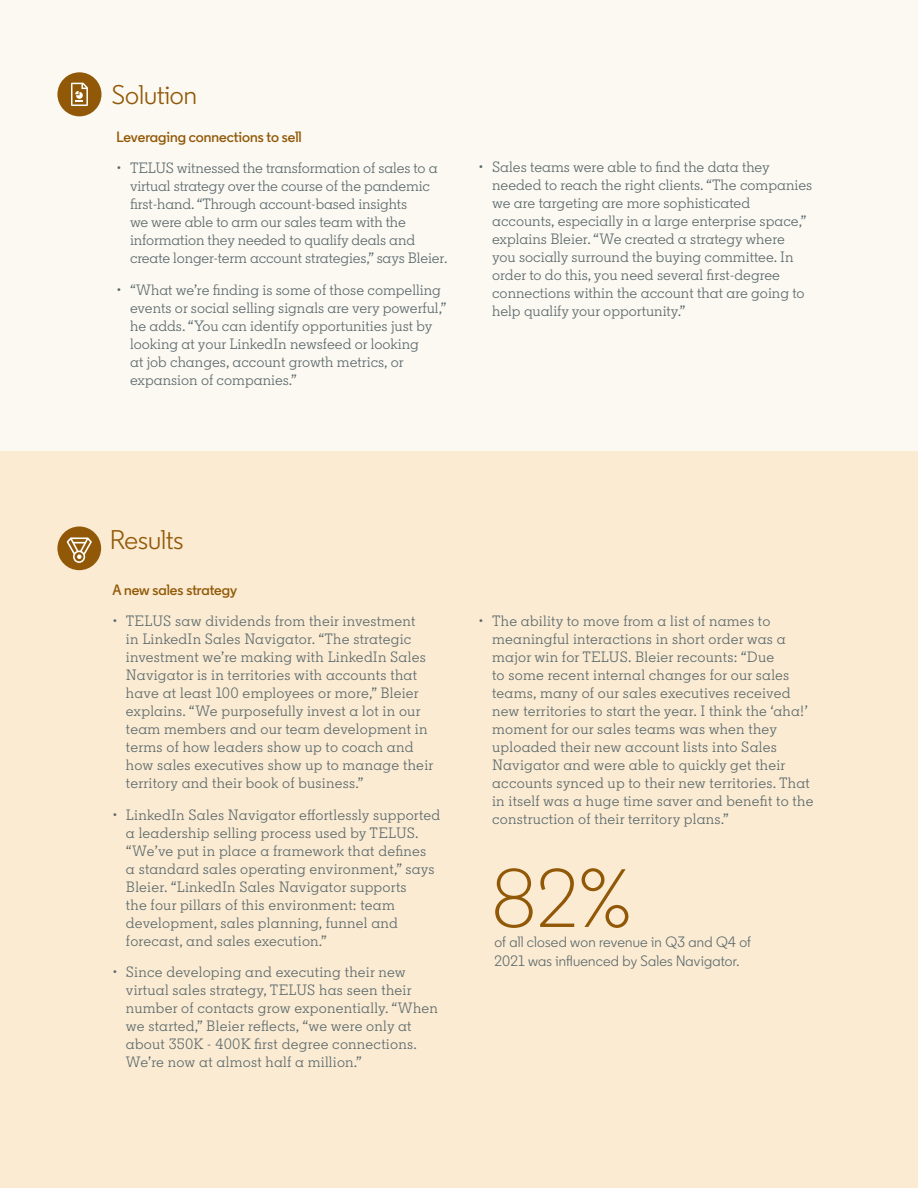
<style>
.page{position:relative;width:918px;height:1188px;background:#fcf9f3}
.page>*{position:absolute;margin:0;border:0;box-sizing:border-box;transform-origin:0 0}
.t1{font:300 82.5px "Community";color:#915907}
.t2{font:27px "Community";color:#915907}
.t3{font:15px/18px "Community Slab";letter-spacing:.015em;color:#5b696b}
.t4{font:15px/18px "Community Slab";letter-spacing:-.01em;color:#5b696b}
.t5{font:15px/19.5px "Community";letter-spacing:.015em;color:#5b696b}
.t6{font:600 15px "Community";color:#915907}
</style>
<div class="page">
<div style="left:0;top:451px;width:918px;height:737px;background:#fbebd3"></div>
<div style="left:57px;top:72px;width:44px;height:44px;background:#915907;border-radius:50%"></div>
<svg style="left:71px;top:83px;width:17px;height:23px"></svg>
<div style="left:57px;top:526px;width:44px;height:44px;background:#915907;border-radius:50%"></div>
<svg style="left:67px;top:537px;width:25px;height:26px"></svg>
<h2 class="t2" style="left:112px;top:78px;width:87px">Solution</h2>
<p class="t6" style="left:117px;top:127px;width:187px">Leveraging connections to sell</p>
<p class="t4" style="left:130px;top:159px;width:319px;text-indent:-14px">• TELUS witnessed the transformation of sales to a virtual strategy over the course of the pandemic first-hand. “Through account-based insights<br>we were able to arm our sales team with the information they needed to qualify deals and create longer-term account strategies,” says Bleier.</p>
<p class="t3" style="left:130px;top:281px;width:318px;text-indent:-14px">• “What we’re finding is some of those compelling events or social selling signals are very powerful,” he adds. “You can identify opportunities just by looking at your LinkedIn newsfeed or looking<br>at job changes, account growth metrics, or expansion of companies.”</p>
<p class="t3" style="left:492px;top:158px;width:322px;text-indent:-13px">• Sales teams were able to find the data they needed to reach the right clients. “The companies we are targeting are more sophisticated accounts, especially in a large enterprise space,” explains Bleier. “We created a strategy where<br>you socially surround the buying committee. In order to do this, you need several first-degree connections within the account that are going to help qualify your opportunity.”</p>
<h2 class="t2" style="left:110px;top:524px;width:75px">Results</h2>
<p class="t6" style="left:112px;top:580px;width:126px">A new sales strategy</p>
<p class="t3" style="left:126px;top:612px;width:309px;text-indent:-14px">• TELUS saw dividends from their investment<br>in LinkedIn Sales Navigator. “The strategic investment we’re making with LinkedIn Sales Navigator is in territories with accounts that have at least 100 employees or more,” Bleier explains. “We purposefully invest a lot in our team members and our team development in terms of how leaders show up to coach and how sales executives show up to manage their territory and their book of business.”</p>
<p class="t3" style="left:126px;top:806px;width:316px;text-indent:-14px">• LinkedIn Sales Navigator effortlessly supported a leadership selling process used by TELUS. “We’ve put in place a framework that defines<br>a standard sales operating environment,” says Bleier. “LinkedIn Sales Navigator supports<br>the four pillars of this environment: team development, sales planning, funnel and forecast, and sales execution.”</p>
<p class="t3" style="left:126px;top:963px;width:314px;text-indent:-14px">• Since developing and executing their new virtual sales strategy, TELUS has seen their number of contacts grow exponentially. “When we started,” Bleier reflects, “we were only at about 350K - 400K first degree connections.<br>We’re now at almost half a million.”</p>
<p class="t3" style="left:492px;top:612px;width:323px;text-indent:-13px">• The ability to move from a list of names to meaningful interactions in short order was a major win for TELUS. Bleier recounts: “Due<br>to some recent internal changes for our sales teams, many of our sales executives received new territories to start the year. I think the ‘aha!’ moment for our sales teams was when they uploaded their new account lists into Sales Navigator and were able to quickly get their accounts synced up to their new territories. That in itself was a huge time saver and benefit to the construction of their territory plans.”</p>
<h1 class="t1" style="left:491px;top:848px;width:143px">82%</h1>
<p class="t5" style="left:494px;top:932px;width:258px">of all closed won revenue in Q3 and Q4 of<br>2021 was influenced by Sales Navigator.</p>
</div>
